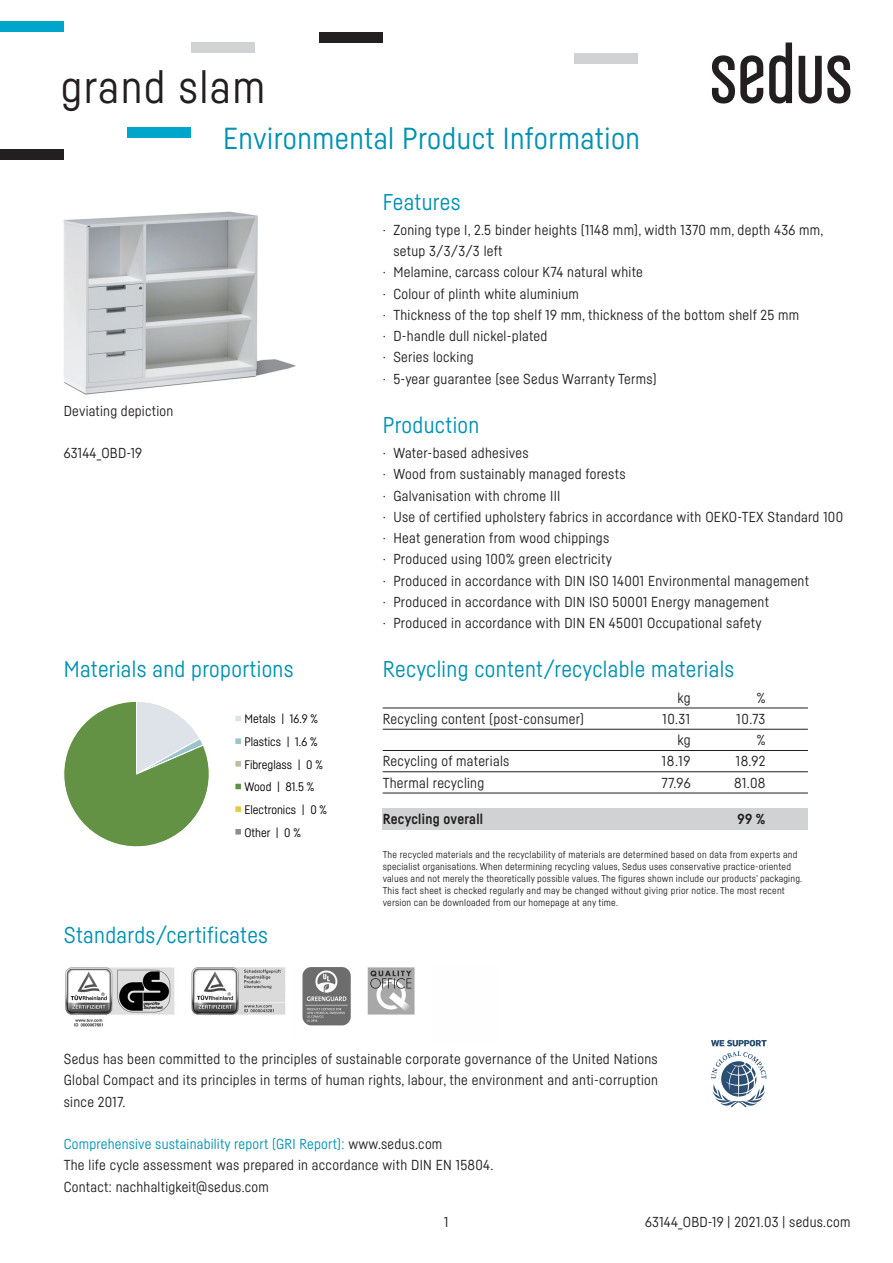
<style>
.page{position:relative;width:893px;height:1263px;background:#fff}
.page>*{position:absolute;margin:0;border:0;box-sizing:border-box;transform-origin:0 0}
.t1{font:45px "Sedus Sans";letter-spacing:.03em;color:#231f20}
.t2{font:30px "Sedus Sans";letter-spacing:.015em;color:#0091b2}
.t3{font:22.5px "Sedus Sans";letter-spacing:.015em;color:#0091b2}
.t4{font:14.25px/21.3px "Sedus Sans";letter-spacing:.02em;color:#231f20}
.t5{font:700 14.25px "Sedus Sans";letter-spacing:.02em;color:#231f20}
.t6{font:12.15px/22.6px "Sedus Sans";color:#000}
.t7{font:9.75px/12px "Sedus Sans";letter-spacing:.02em;color:#231f20}
.s1{color:#0091b2}
</style>
<div class="page">
<div style="left:383px;top:808px;width:425px;height:21px;background:#d1d2d4"></div>
<img style="left:63px;top:211px;width:233px;height:184px">
<svg style="left:712px;top:55px;width:51px;height:49px"></svg>
<svg style="left:769px;top:43px;width:23px;height:61px"></svg>
<svg style="left:799px;top:55px;width:51px;height:49px"></svg>
<hr style="left:383px;top:708px;width:425px;height:1px;background:#231f20">
<hr style="left:383px;top:729px;width:425px;height:1px;background:#231f20">
<hr style="left:383px;top:750px;width:425px;height:1px;background:#231f20">
<hr style="left:383px;top:771px;width:425px;height:1px;background:#231f20">
<hr style="left:383px;top:793px;width:425px;height:1px;background:#231f20">
<div style="left:0;top:21px;width:64px;height:11px;background:#00a5cb"></div>
<div style="left:191px;top:43px;width:64px;height:10px;background:#d1d2d4"></div>
<div style="left:574px;top:53px;width:64px;height:11px;background:#d1d2d4"></div>
<div style="left:128px;top:128px;width:63px;height:10px;background:#00a5cb"></div>
<div style="left:0;top:149px;width:64px;height:10px;background:#231f20"></div>
<div style="left:319px;top:32px;width:64px;height:11px;background:#231f20"></div>
<svg style="left:63px;top:701px;width:179px;height:146px"></svg>
<img style="left:65px;top:967px;width:350px;height:60px">
<svg style="left:711px;top:1040px;width:56px;height:67px"></svg>
<h1 class="t1" style="left:61px;top:59px;width:206px">grand slam</h1>
<h2 class="t2" style="left:223px;top:120px;width:418px">Environmental Product Information</h2>
<h3 class="t3" style="left:383px;top:188px;width:79px">Features</h3>
<p class="t4" style="left:64px;top:400px;width:111px">Deviating depiction</p>
<p class="t4" style="left:64px;top:442px;width:80px">63144_OBD-19</p>
<h3 class="t3" style="left:64px;top:656px;width:231px">Materials and proportions</h3>
<p class="t6" style="left:244px;top:707px;width:84px">Metals | 16.9 %<br>Plastics | 1.6 %<br>Fibreglass | 0 %<br>Wood | 81.5 %<br>Electronics | 0 %<br>Other | 0 %</p>
<h3 class="t3" style="left:64px;top:922px;width:206px">Standards/certificates</h3>
<p class="t4" style="left:383px;top:219px;width:442px">· Zoning type I, 2.5 binder heights (1148 mm), width 1370 mm, depth 436 mm,</p>
<p class="t4" style="left:393px;top:240px;width:111px">setup 3/3/3/3 left</p>
<p class="t4" style="left:383px;top:261px;width:262px">· Melamine, carcass colour K74 natural white</p>
<p class="t4" style="left:383px;top:283px;width:198px">· Colour of plinth white aluminium</p>
<p class="t4" style="left:383px;top:304px;width:418px">· Thickness of the top shelf 19 mm, thickness of the bottom shelf 25 mm</p>
<p class="t4" style="left:383px;top:325px;width:166px">· D-handle dull nickel-plated</p>
<p class="t4" style="left:383px;top:346px;width:93px">· Series locking</p>
<p class="t4" style="left:383px;top:368px;width:276px">· 5-year guarantee (see Sedus Warranty Terms)</p>
<h3 class="t3" style="left:383px;top:411px;width:98px">Production</h3>
<p class="t4" style="left:383px;top:442px;width:462px">· Water-based adhesives<br>· Wood from sustainably managed forests<br>· Galvanisation with chrome III<br>· Use of certified upholstery fabrics in accordance with OEKO-TEX Standard 100 · Heat generation from wood chippings<br>· Produced using 100% green electricity<br>· Produced in accordance with DIN ISO 14001 Environmental management<br>· Produced in accordance with DIN ISO 50001 Energy management<br>· Produced in accordance with DIN EN 45001 Occupational safety</p>
<h3 class="t3" style="left:383px;top:656px;width:353px">Recycling content/recyclable materials</h3>
<p class="t4" style="left:678px;top:687px;width:15px">kg</p>
<p class="t4" style="left:757px;top:687px;width:10px">%</p>
<p class="t4" style="left:383px;top:708px;width:203px">Recycling content (post-consumer)</p>
<p class="t4" style="left:662px;top:708px;width:29px">10.31</p>
<p class="t4" style="left:737px;top:708px;width:30px">10.73</p>
<p class="t4" style="left:678px;top:729px;width:15px">kg</p>
<p class="t4" style="left:757px;top:729px;width:10px">%</p>
<p class="t4" style="left:383px;top:750px;width:128px">Recycling of materials</p>
<p class="t4" style="left:662px;top:750px;width:30px">18.19</p>
<p class="t4" style="left:736px;top:750px;width:31px">18.92</p>
<p class="t4" style="left:383px;top:772px;width:103px">Thermal recycling</p>
<p class="t4" style="left:661px;top:772px;width:31px">77.96</p>
<p class="t4" style="left:734px;top:772px;width:33px">81.08</p>
<p class="t5" style="left:383px;top:810px;width:102px">Recycling overall</p>
<p class="t5" style="left:737px;top:810px;width:29px">99 %</p>
<p class="t7" style="left:383px;top:849px;width:421px">The recycled materials and the recyclability of materials are determined based on data from experts and specialist organisations. When determining recycling values, Sedus uses conservative practice-oriented values and not merely the theoretically possible values. The figures shown include our products’ packaging.<br>This fact sheet is checked regularly and may be changed without giving prior notice. The most recent version can be downloaded from our homepage at any time.</p>
<p class="t4" style="left:64px;top:1048px;width:596px;text-align:justify">Sedus has been committed to the principles of sustainable corporate governance of the United Nations Global Compact and its principles in terms of human rights, labour, the environment and anti-corruption since 2017.</p>
<p class="t4" style="left:64px;top:1133px;width:431px"><span class="s1">Comprehensive sustainability report (GRI Report):</span> www.sedus.com<br>The life cycle assessment was prepared in accordance with DIN EN 15804.<br>Contact: nachhaltigkeit@sedus.com</p>
<p class="t4" style="left:444px;top:1211px;width:6px">1</p>
<p class="t4" style="left:645px;top:1211px;width:207px">63144_OBD-19 | 2021.03 | sedus.com</p>
</div>
